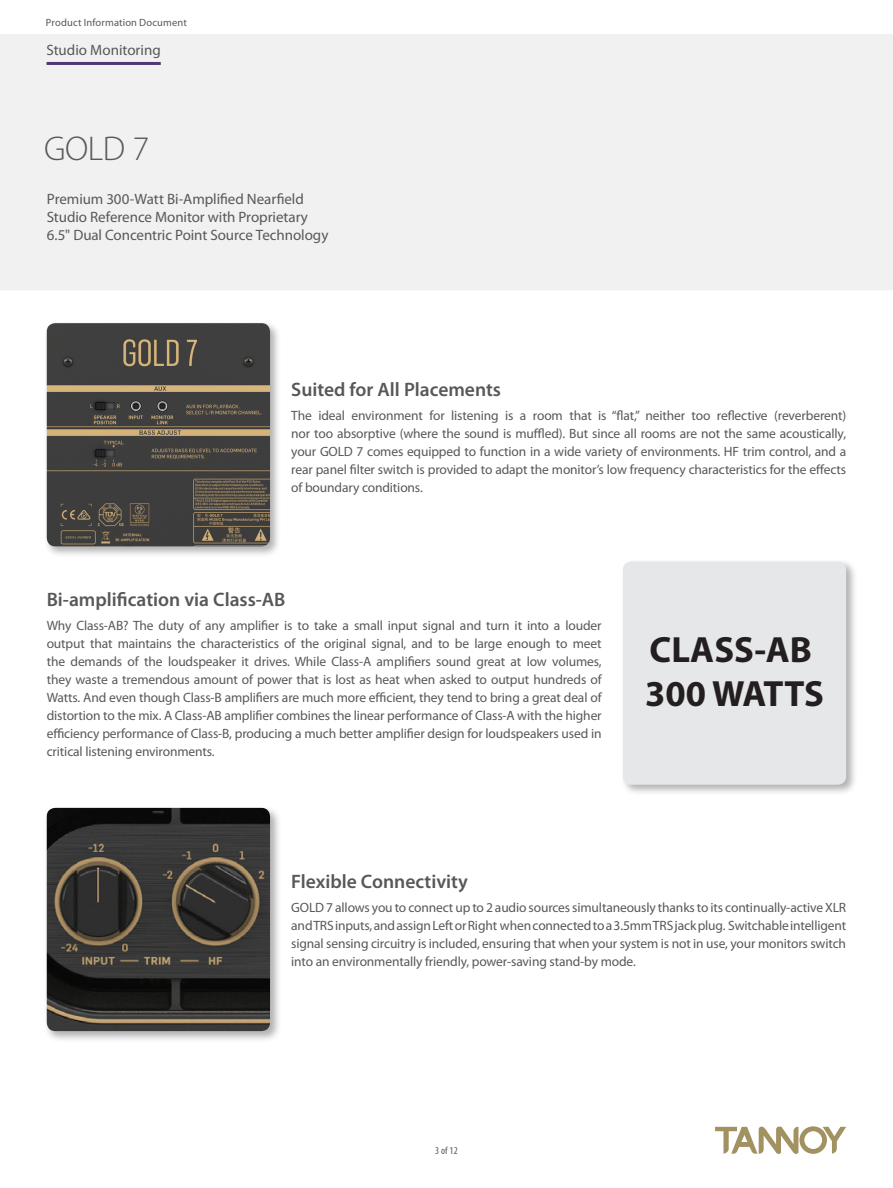
<style>
.page{position:relative;width:893px;height:1188px;background:#fff}
.page>*{position:absolute;margin:0;border:0;box-sizing:border-box;transform-origin:0 0}
.t1{font:700 36.6px/44px "Myriad Pro";color:#231f20}
.t2{font:300 34.5px "Myriad Pro";color:#57585a}
._09_Body_Header_1{font:600 19.5px "Myriad Pro";color:#57585a}
.t3{font:15px/18px "Myriad Pro";letter-spacing:-.005em;color:#57585a}
._08_Standard_Text{font:13.5px/18px "Myriad Pro";letter-spacing:-.01em;color:#57585a;text-align:justify}
.t4{font:10.5px "Myriad Pro";letter-spacing:.015em;color:#57585a}
.t5{font:condensed 10.5px "Myriad Pro";color:#57585a}
</style>
<div class="page">
<img style="left:0;top:34px;width:893px;height:1120px">
<div style="left:44px;top:320px;width:237px;height:238px;background:#231f20;opacity:.35"></div>
<img style="left:47px;top:323px;width:223px;height:223px">
<div style="left:44px;top:805px;width:237px;height:237px;background:#231f20;opacity:.35"></div>
<img style="left:47px;top:808px;width:223px;height:223px">
<div style="left:620px;top:559px;width:237px;height:237px;background:#231f20;opacity:.35"></div>
<div style="left:623px;top:562px;width:223px;height:223px;background:#e6e7e9"></div>
<hr style="left:47px;top:62px;width:114px;height:3px;background:#533676">
<p class="t4" style="left:46px;top:16px;width:142px">Product Information Document</p>
<p class="t3" style="left:47px;top:40px;width:116px">Studio Monitoring</p>
<h2 class="t2" style="left:44px;top:130px;width:107px">GOLD 7</h2>
<p class="t3" style="left:47px;top:190px;width:283px">Premium 300-Watt Bi-Amplified Nearfield<br>Studio Reference Monitor with Proprietary<br>6.5" Dual Concentric Point Source Technology</p>
<p class="_09_Body_Header_1" style="left:291px;top:377px;width:211px">Suited for All Placements</p>
<p class="_08_Standard_Text" style="left:291px;top:406px;width:556px">The ideal environment for listening is a room that is “flat,” neither too reflective (reverberent) nor too absorptive (where the sound is muffled). But since all rooms are not the same acoustically, your GOLD 7 comes equipped to function in a wide variety of environments. HF trim control, and a rear panel filter switch is provided to adapt the monitor’s low frequency characteristics for the effects of boundary conditions.</p>
<p class="_09_Body_Header_1" style="left:47px;top:587px;width:240px">Bi-amplification via Class-AB</p>
<p class="_08_Standard_Text" style="left:47px;top:616px;width:556px">Why Class-AB? The duty of any amplifier is to take a small input signal and turn it into a louder output that maintains the characteristics of the original signal, and to be large enough to meet the demands of the loudspeaker it drives. While Class-A amplifiers sound great at low volumes, they waste a tremendous amount of power that is lost as heat when asked to output hundreds of Watts. And even though Class-B amplifiers are much more efficient, they tend to bring a great deal of distortion to the mix. A Class-AB amplifier combines the linear performance of Class-A with the higher efficiency performance of Class-B, producing a much better amplifier design for loudspeakers used in critical listening environments.</p>
<p class="t1" style="left:645px;top:626px;width:180px">CLASS-AB<br>300 WATTS</p>
<p class="_09_Body_Header_1" style="left:291px;top:869px;width:178px">Flexible Connectivity</p>
<p class="_08_Standard_Text" style="left:291px;top:898px;width:556px">GOLD 7 allows you to connect up to 2 audio sources simultaneously thanks to its continually-active XLR and TRS inputs, and assign Left or Right when connected to a 3.5mm TRS jack plug. Switchable intelligent signal sensing circuitry is included, ensuring that when your system is not in use, your monitors switch into an environmentally friendly, power-saving stand-by mode.</p>
<p class="t5" style="left:435px;top:1144px;width:24px">3 of 12</p>
</div>
